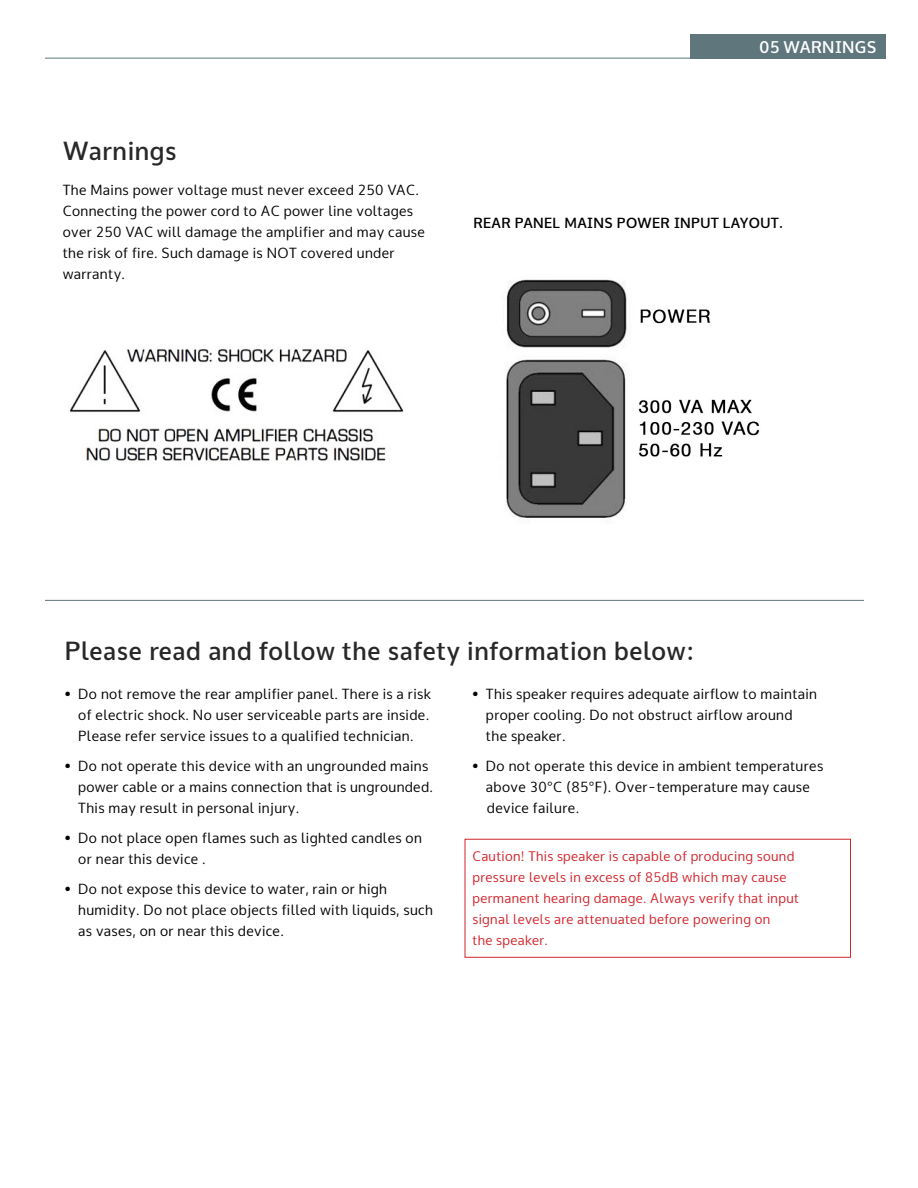
<style>
.page{position:relative;width:918px;height:1188px;background:#fff}
.page>*{position:absolute;margin:0;border:0;box-sizing:border-box;transform-origin:0 0}
.t1{font:25.5px "Oxygen Sans Bold";letter-spacing:.025em;color:#292829}
.t2{font:16.5px "Oxygen Sans Bold";letter-spacing:.025em;color:#fff}
.t3{font:14.25px/21px "Oxygen Sans Book";letter-spacing:.025em;color:#000}
.t4{font:14.25px "Oxygen Sans Bold";letter-spacing:.025em;color:#000}
.t5{font:13.5px/21px "Oxygen Sans Book";letter-spacing:.025em;color:#d2232a}
</style>
<div class="page">
<img style="left:70px;top:348px;width:333px;height:113px">
<div style="left:465px;top:839px;width:386px;height:119px;border:1px solid #d2232a"></div>
<div style="left:690px;top:34px;width:196px;height:24px;background:#5f767d"></div>
<hr style="left:45px;top:58px;width:647px;height:1px;background:#5f767d">
<hr style="left:45px;top:600px;width:819px;height:1px;background:#5f767d">
<img style="left:506px;top:279px;width:254px;height:239px">
<h1 class="t1" style="left:63px;top:135px;width:115px">Warnings</h1>
<p class="t3" style="left:63px;top:180px;width:364px">The Mains power voltage must never exceed 250 VAC.<br>Connecting the power cord to AC power line voltages over 250 VAC will damage the amplifier and may cause the risk of fire. Such damage is NOT covered under warranty.</p>
<p class="t2" style="left:760px;top:37px;width:118px">05 WARNINGS</p>
<p class="t4" style="left:473px;top:214px;width:311px">REAR PANEL MAINS POWER INPUT LAYOUT.</p>
<h1 class="t1" style="left:65px;top:635px;width:631px">Please read and follow the safety information below:</h1>
<p class="t3" style="left:78px;top:684px;width:354px;text-indent:-13px">• Do not remove the rear amplifier panel. There is a risk of electric shock. No user serviceable parts are inside.<br>Please refer service issues to a qualified technician.</p>
<p class="t3" style="left:78px;top:756px;width:356px;text-indent:-13px">• Do not operate this device with an ungrounded mains power cable or a mains connection that is ungrounded.<br>This may result in personal injury.</p>
<p class="t3" style="left:78px;top:828px;width:345px;text-indent:-13px">• Do not place open flames such as lighted candles on or near this device .</p>
<p class="t3" style="left:78px;top:879px;width:356px;text-indent:-13px">• Do not expose this device to water, rain or high humidity. Do not place objects filled with liquids, such as vases, on or near this device.</p>
<p class="t3" style="left:486px;top:684px;width:333px;text-indent:-13px">• This speaker requires adequate airflow to maintain proper cooling. Do not obstruct airflow around the speaker.</p>
<p class="t3" style="left:486px;top:756px;width:339px;text-indent:-13px">• Do not operate this device in ambient temperatures above 30°C (85°F). Over-temperature may cause device failure.</p>
<p class="t5" style="left:472px;top:846px;width:328px">Caution! This speaker is capable of producing sound pressure levels in excess of 85dB which may cause permanent hearing damage. Always verify that input signal levels are attenuated before powering on<br>the speaker.</p>
</div>
